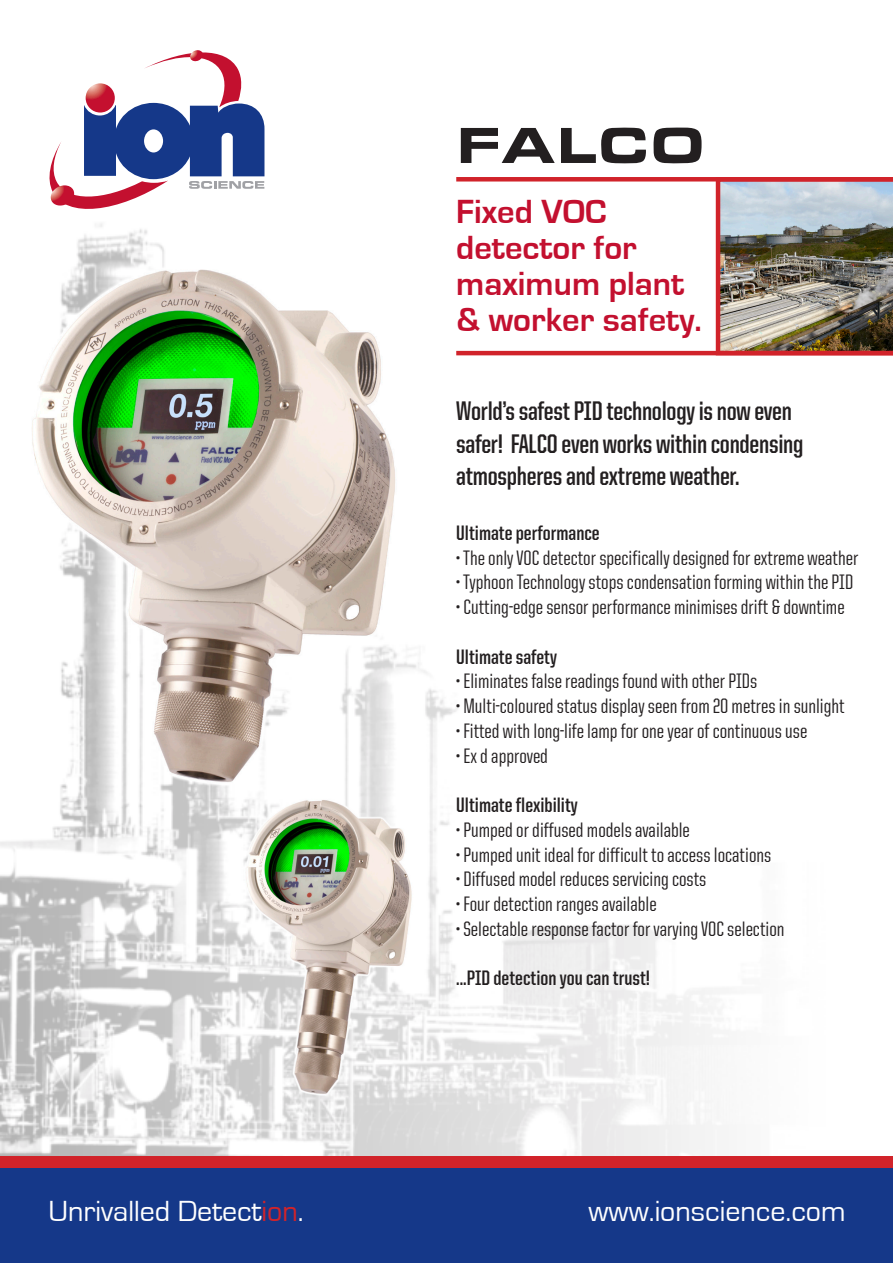
<style>
.page{position:relative;width:893px;height:1263px;background:#fff}
.page>*{position:absolute;margin:0;border:0;box-sizing:border-box;transform-origin:0 0}
.t1{font:900 52.5px "Eurostile Extended";color:#231f20}
.t2{font:700 34.5px/36px "Eurostile";color:#c3102f}
.t3{font:30px "Eurostile";color:#fff}
.t4{font:700 27px/32.4px "United Sans Cond";letter-spacing:-.01em;color:#231f20}
.t5{font:500 21px "United Sans Cond";color:#231f20}
.t6{font:700 21px "United Sans Cond";color:#231f20}
.s1{color:#d1232a}
</style>
<div class="page">
<img style="left:0;top:124px;width:891px;height:1033px">
<img style="left:17px;top:261px;width:390px;height:532px">
<img style="left:240px;top:797px;width:176px;height:309px">
<svg style="left:49px;top:50px;width:215px;height:159px"></svg>
<div style="left:0;top:1167px;width:893px;height:96px;background:#153889"></div>
<div style="left:0;top:1157px;width:893px;height:11px;background:#d1232a"></div>
<img style="left:716px;top:182px;width:177px;height:169px">
<div style="left:456px;top:177px;width:437px;height:5px;background:#d1232a"></div>
<hr style="left:456px;top:351px;width:437px;height:4px;background:#d1232a">
<p class="t1" style="left:456px;top:115px;width:251px">FALCO</p>
<p class="t2" style="left:456px;top:194px;width:247px">Fixed VOC detector for maximum plant &amp; worker safety.</p>
<p class="t4" style="left:456px;top:395px;width:337px">World’s safest PID technology is now even</p>
<p class="t4" style="left:456px;top:427px;width:349px">safer! FALCO even works within condensing atmospheres and extreme weather.</p>
<p class="t6" style="left:456px;top:522px;width:145px">Ultimate performance</p>
<p class="t5" style="left:456px;top:547px;width:404px">• The only VOC detector specifically designed for extreme weather</p>
<p class="t5" style="left:456px;top:572px;width:399px">• Typhoon Technology stops condensation forming within the PID</p>
<p class="t5" style="left:456px;top:596px;width:390px">• Cutting-edge sensor performance minimises drift &amp; downtime</p>
<p class="t6" style="left:456px;top:646px;width:102px">Ultimate safety</p>
<p class="t5" style="left:456px;top:671px;width:303px">• Eliminates false readings found with other PIDs</p>
<p class="t5" style="left:456px;top:695px;width:390px">• Multi-coloured status display seen from 20 metres in sunlight</p>
<p class="t5" style="left:456px;top:720px;width:353px">• Fitted with long-life lamp for one year of continuous use</p>
<p class="t5" style="left:456px;top:745px;width:93px">• Ex d approved</p>
<p class="t6" style="left:456px;top:794px;width:123px">Ultimate flexibility</p>
<p class="t5" style="left:456px;top:819px;width:235px">• Pumped or diffused models available</p>
<p class="t5" style="left:456px;top:844px;width:317px">• Pumped unit ideal for difficult to access locations</p>
<p class="t5" style="left:456px;top:869px;width:252px">• Diffused model reduces servicing costs</p>
<p class="t5" style="left:456px;top:893px;width:202px">• Four detection ranges available</p>
<p class="t5" style="left:456px;top:918px;width:330px">• Selectable response factor for varying VOC selection</p>
<p class="t6" style="left:456px;top:967px;width:195px">...PID detection you can trust!</p>
<p class="t3" style="left:48px;top:1195px;width:257px">Unrivalled Detect<span class="s1">ion</span>.</p>
<p class="t3" style="left:588px;top:1195px;width:259px">www.ionscience.com</p>
</div>
